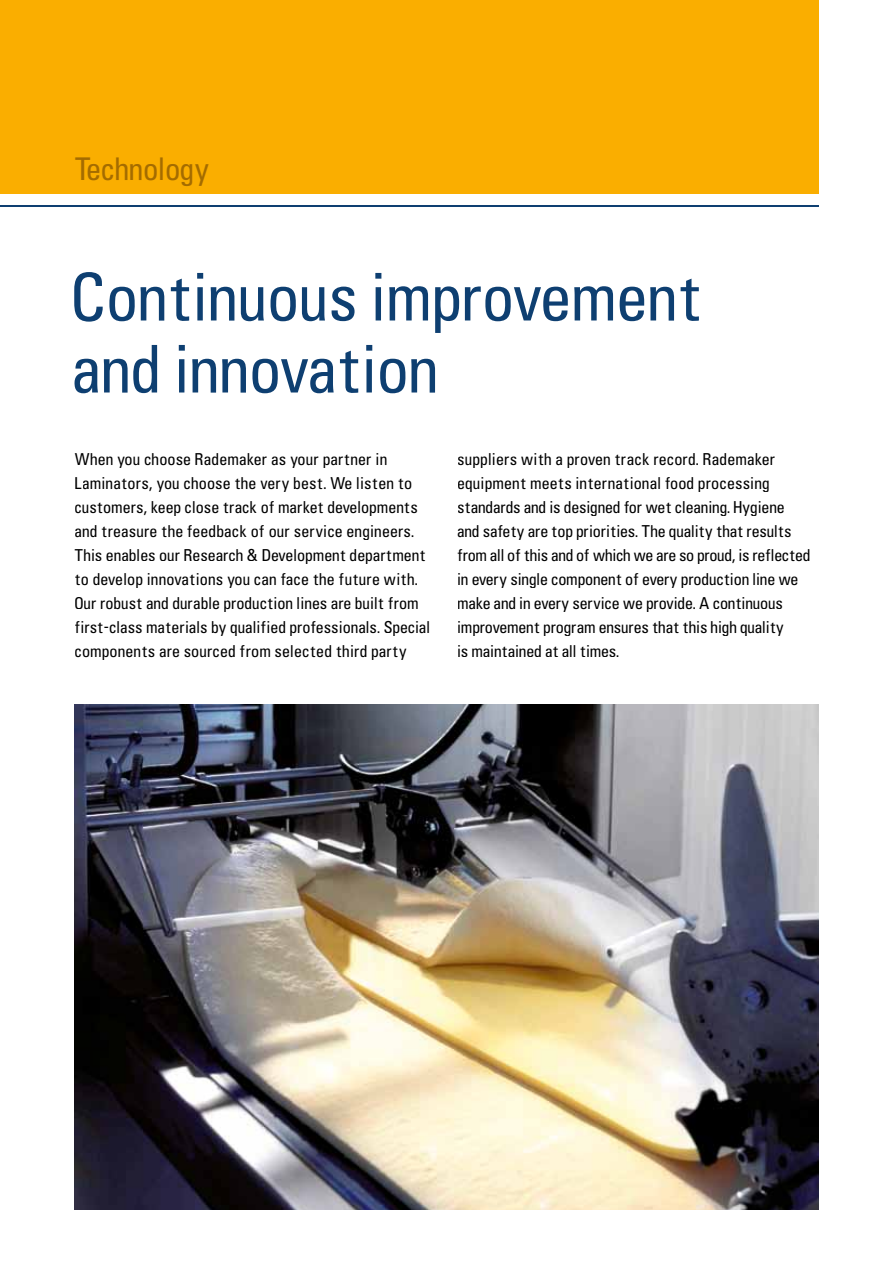
<style>
.page{position:relative;width:893px;height:1263px;background:#fff}
.page>*{position:absolute;margin:0;border:0;box-sizing:border-box;transform-origin:0 0}
.t1{font:60px/72px "Uniform C57";color:#0e3f71}
.t2{font:28.5px "Uniform C57";color:#a46c00}
.t3{font:15px/24px "Uniform C57";letter-spacing:.005em;color:#000}
</style>
<div class="page">
<div style="left:0;top:0;width:819px;height:193px;background:#faae00"></div>
<hr style="left:0;top:205px;width:819px;height:2px;background:#0e3f71">
<img style="left:74px;top:704px;width:745px;height:506px">
<h2 class="t2" style="left:74px;top:144px;width:137px">Technology</h2>
<h1 class="t1" style="left:71px;top:255px;width:632px">continuous improvement and innovation</h1>
<p class="t3" style="left:74px;top:445px;width:357px">When you choose Rademaker as your partner in laminators, you choose the very best. We listen to customers, keep close track of market developments and treasure the feedback of our service engineers.<br>This enables our Research &amp; development department to develop innovations you can face the future with. our robust and durable production lines are built from first-class materials by qualified professionals. special components are sourced from selected third party</p>
<p class="t3" style="left:457px;top:445px;width:355px">suppliers with a proven track record. Rademaker equipment meets international food processing standards and is designed for wet cleaning. Hygiene and safety are top priorities. The quality that results from all of this and of which we are so proud, is reflected in every single component of every production line we make and in every service we provide. a continuous improvement program ensures that this high quality<br>is maintained at all times.</p>
</div>
